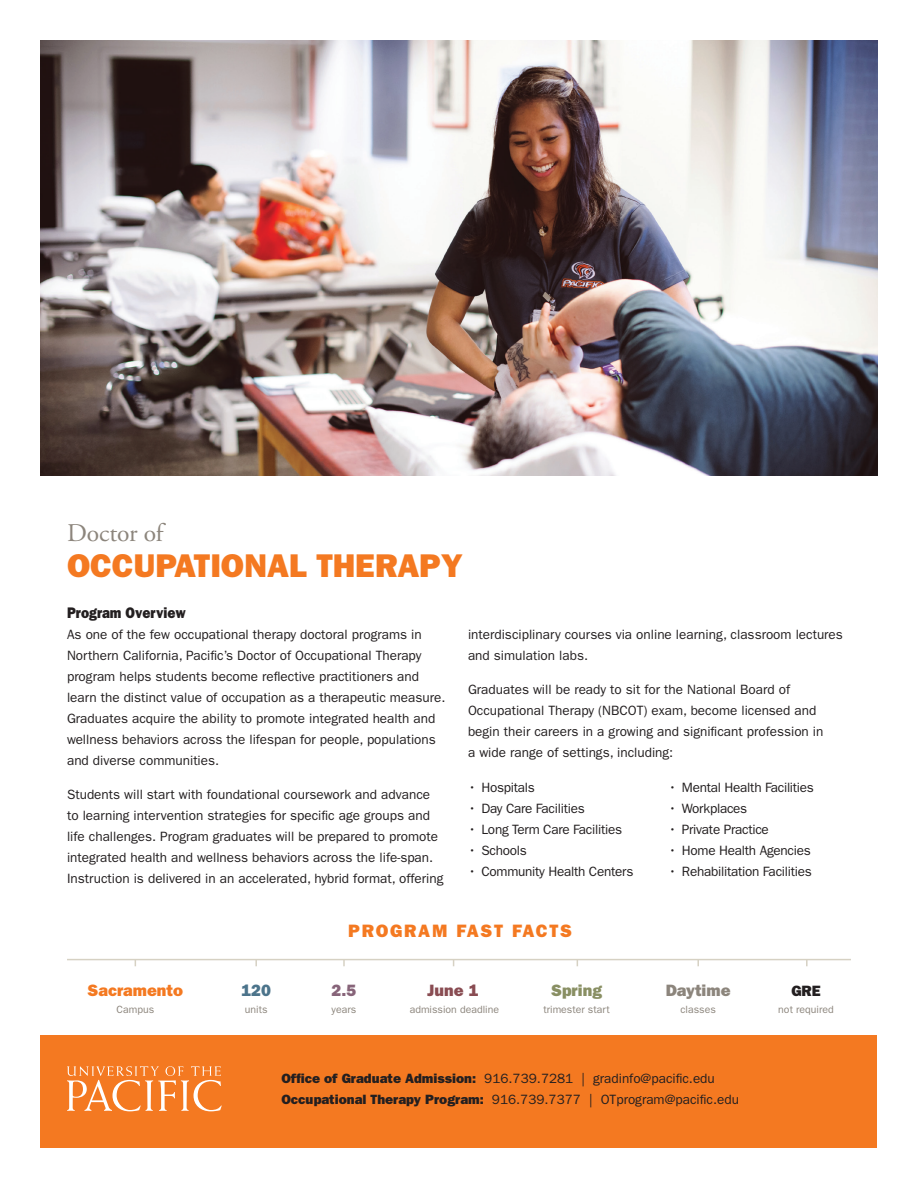
<style>
.page{position:relative;width:918px;height:1188px;background:#fff}
.page>*{position:absolute;margin:0;border:0;box-sizing:border-box;transform-origin:0 0}
.t1{font:33px "ITC Franklin Gothic Std Hvy";color:#f47921}
.t2{font:25.5px "Adobe Garamond Pro";letter-spacing:-.01em;color:#8c857c}
.t3{font:18px "ITC Franklin Gothic Std Hvy";letter-spacing:.1em;color:#f47921}
.t4{font:16.5px "ITC Franklin Gothic Std Hvy";color:#f47921}
.t5{font:16.5px "ITC Franklin Gothic Std Hvy";color:#8c857c}
.t6{font:16.5px "ITC Franklin Gothic Std Hvy";color:#898f63}
.t7{font:16.5px "ITC Franklin Gothic Std Hvy";color:#894c52}
.t8{font:16.5px "ITC Franklin Gothic Std Hvy";color:#4c748b}
.t9{font:16.5px "ITC Franklin Gothic Std Hvy";color:#876479}
.body_header{font:15.3px "ITC Franklin Gothic Std Hvy";color:#231f20;scale:.88 1}
.t10{font:15px "ITC Franklin Gothic Std Hvy";color:#231f20}
.body{font:13.5px/21px "ITC Franklin Gothic Std";color:#231f20}
.body-2{font:13.5px "ITC Franklin Gothic Std";letter-spacing:-.02em;color:#231f20}
.t11{font:10.5px "ITC Franklin Gothic Std";color:#8c857c}
.s1{font-family:"ITC Franklin Gothic Std Hvy"}
</style>
<div class="page">
<img style="left:40px;top:40px;width:837px;height:435px">
<div style="left:40px;top:1035px;width:838px;height:113px;background:#f47921"></div>
<svg style="left:67px;top:1066px;width:155px;height:45px"></svg>
<hr style="left:67px;top:959px;width:784px;height:1px;background:#d6d1c3">
<svg style="left:255px;top:960px;width:2px;height:6px"></svg>
<svg style="left:343px;top:960px;width:2px;height:6px"></svg>
<svg style="left:697px;top:960px;width:2px;height:6px"></svg>
<svg style="left:806px;top:960px;width:2px;height:6px"></svg>
<p class="t2" style="left:67px;top:517px;width:98px">Doctor of</p>
<p class="t1" style="left:67px;top:546px;width:397px">OCCUPATIONAL THERAPY</p>
<p class="body_header" style="left:67px;top:603px;width:137px">Program Overview</p>
<p class="body" style="left:67px;top:624px;width:380px">As one of the few occupational therapy doctoral programs in Northern California, Pacific’s Doctor of Occupational Therapy program helps students become reflective practitioners and learn the distinct value of occupation as a therapeutic measure.<br>Graduates acquire the ability to promote integrated health and wellness behaviors across the lifespan for people, populations and diverse communities.</p>
<p class="body" style="left:67px;top:784px;width:378px">Students will start with foundational coursework and advance to learning intervention strategies for specific age groups and life challenges. Program graduates will be prepared to promote integrated health and wellness behaviors across the life-span.<br>Instruction is delivered in an accelerated, hybrid format, offering</p>
<p class="body" style="left:468px;top:624px;width:376px">interdisciplinary courses via online learning, classroom lectures and simulation labs.</p>
<p class="body" style="left:468px;top:679px;width:357px">Graduates will be ready to sit for the National Board of Occupational Therapy (NBCOT) exam, become licensed and begin their careers in a growing and significant profession in a wide range of settings, including:</p>
<p class="body-2" style="left:468px;top:779px;width:68px">• Hospitals</p>
<p class="body-2" style="left:468px;top:800px;width:118px">• Day Care Facilities</p>
<p class="body-2" style="left:468px;top:821px;width:156px">• Long Term Care Facilities</p>
<p class="body-2" style="left:468px;top:842px;width:60px">• Schools</p>
<p class="body-2" style="left:468px;top:863px;width:167px">• Community Health Centers</p>
<p class="body-2" style="left:668px;top:779px;width:147px">• Mental Health Facilities</p>
<p class="body-2" style="left:668px;top:800px;width:80px">• Workplaces</p>
<p class="body-2" style="left:668px;top:821px;width:102px">• Private Practice</p>
<p class="body-2" style="left:668px;top:842px;width:144px">• Home Health Agencies</p>
<p class="body-2" style="left:668px;top:863px;width:145px">• Rehabilitation Facilities</p>
<p class="t4" style="left:88px;top:981px;width:97px">Sacramento</p>
<p class="t11" style="left:117px;top:1003px;width:39px">Campus</p>
<p class="t8" style="left:241px;top:981px;width:31px">120</p>
<p class="t11" style="left:245px;top:1003px;width:24px">units</p>
<p class="t3" style="left:348px;top:920px;width:225px">PROGRAM FAST FACTS</p>
<p class="t9" style="left:332px;top:981px;width:26px">2.5</p>
<p class="t11" style="left:332px;top:1003px;width:26px">years</p>
<p class="t7" style="left:427px;top:981px;width:53px">June 1</p>
<p class="t11" style="left:410px;top:1003px;width:91px">admission deadline</p>
<p class="t6" style="left:551px;top:981px;width:52px">Spring</p>
<p class="t11" style="left:543px;top:1003px;width:68px">trimester start</p>
<p class="t5" style="left:666px;top:981px;width:66px">Daytime</p>
<p class="t11" style="left:681px;top:1003px;width:37px">classes</p>
<p class="body" style="left:282px;top:1068px;width:435px"><span class="s1">Office of Graduate Admission:</span> 916.739.7281 | gradinfo@pacific.edu</p>
<p class="body" style="left:282px;top:1089px;width:459px"><span class="s1">Occupational Therapy Program:</span> 916.739.7377 | OTprogram@pacific.edu</p>
<p class="t10" style="left:791px;top:982px;width:31px">GRE</p>
<p class="t11" style="left:778px;top:1003px;width:57px">not required</p>
</div>
